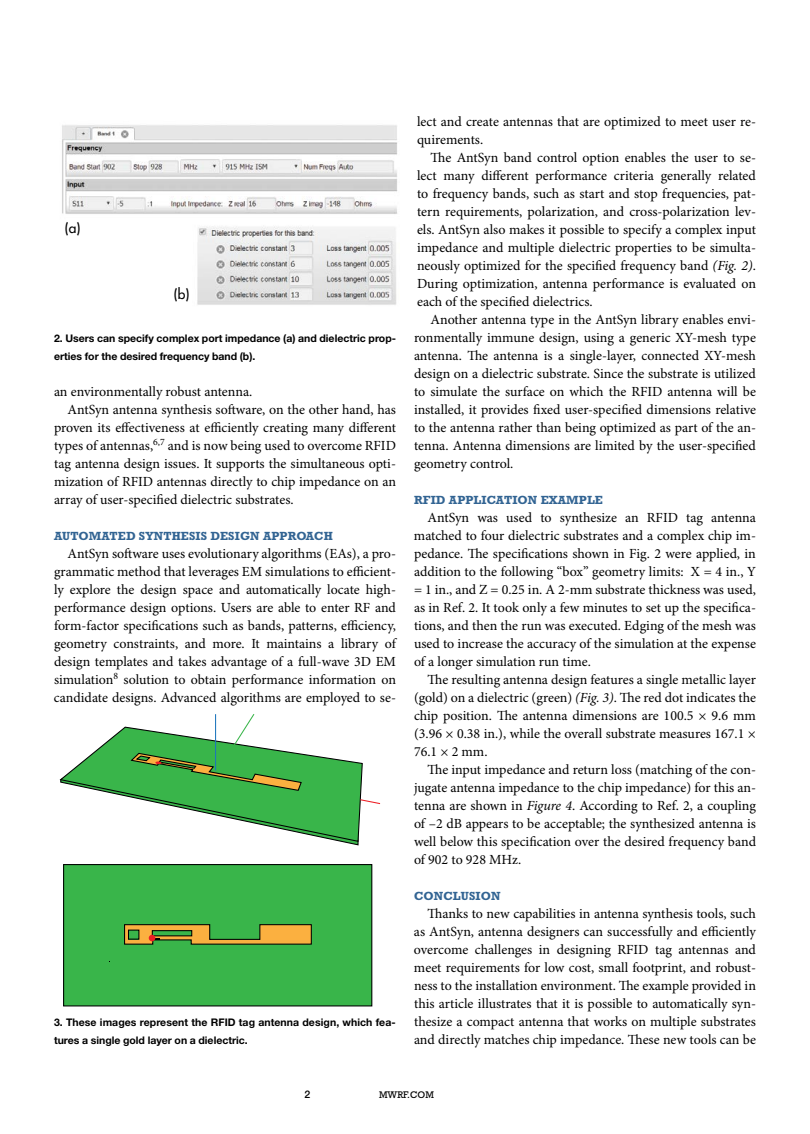
<style>
.page{position:relative;width:810px;height:1134px;background:#fff}
.page>*{position:absolute;margin:0;border:0;box-sizing:border-box;transform-origin:0 0}
.t1{font:13.95px/18px "Minion Pro";color:#000;text-align:justify}
.t2{font:500 13.8px "Futura Std";color:#000}
.t3{font:700 12px "Rockwell Std";letter-spacing:.01em;color:#326493}
.t4{font:700 10.5px/18px "Helvetica Neue LT Std";color:#000}
.t5{font:500 10.5px "Helvetica Neue LT Std";color:#000}
.t6{font:9.75px "Rockwell Std";color:#000}
.s1{font-style:italic}
</style>
<div class="page">
<img style="left:62px;top:125px;width:336px;height:180px">
<div style="left:64px;top:865px;width:308px;height:141px;background:#39b54a"></div>
<div style="left:63px;top:864px;width:309px;height:142px;border:1px solid #000"></div>
<svg style="left:124px;top:924px;width:188px;height:21px"></svg>
<svg style="left:59px;top:714px;width:322px;height:132px"></svg>
<p class="t2" style="left:65px;top:220px;width:17px">(a)</p>
<p class="t2" style="left:174px;top:285px;width:17px">(b)</p>
<p class="t4" style="left:54px;top:329px;width:344px">2. Users can specify complex port impedance (a) and dielectric prop&shy;erties for the desired frequency band (b).</p>
<p class="t1" style="left:54px;top:383px;width:200px">an environmentally robust antenna.</p>
<p class="t1" style="left:68px;top:401px;width:330px">AntSyn antenna synthesis software, on the other hand, has</p>
<p class="t1" style="left:54px;top:419px;width:343px">proven its effectiveness at efficiently creating many different</p>
<p class="t1" style="left:54px;top:437px;width:344px">types of antennas,<sup>6,7</sup> and is now being used to overcome RFID</p>
<p class="t1" style="left:54px;top:455px;width:343px">tag antenna design issues. It supports the simultaneous opti-</p>
<p class="t1" style="left:54px;top:473px;width:344px">mization of RFID antennas directly to chip impedance on an</p>
<p class="t1" style="left:54px;top:491px;width:241px">array of user-specified dielectric substrates.</p>
<p class="t3" style="left:54px;top:529px;width:280px">AUTOMATED SYNTHESIS DESIGN APPROACH</p>
<p class="t1" style="left:54px;top:545px;width:344px;text-indent:14px">AntSyn software uses evolutionary algorithms (EAs), a pro&shy;grammatic method that leverages EM simulations to efficient&shy;ly explore the design space and automatically locate high&shy;performance design options. Users are able to enter RF and form-factor specifications such as bands, patterns, efficiency, geometry constraints, and more. It maintains a library of design templates and takes advantage of a full-wave 3D EM simulation<sup>8</sup> solution to obtain performance information on candidate designs. Advanced algorithms are employed to se-</p>
<p class="t4" style="left:54px;top:1013px;width:343px">3. These images represent the RFID tag antenna design, which fea&shy;tures a single gold layer on a dielectric.</p>
<p class="t1" style="left:417px;top:113px;width:341px">lect and create antennas that are optimized to meet user re&shy;quirements.</p>
<p class="t1" style="left:417px;top:149px;width:341px;text-indent:14px">The AntSyn band control option enables the user to se&shy;lect many different performance criteria generally related to frequency bands, such as start and stop frequencies, pat&shy;tern requirements, polarization, and cross-polarization lev&shy;els. AntSyn also makes it possible to specify a complex input impedance and multiple dielectric properties to be simulta&shy;neously optimized for the specified frequency band <span class="s1">(Fig. 2)</span>.<br>During optimization, antenna performance is evaluated on each of the specified dielectrics.</p>
<p class="t1" style="left:414px;top:311px;width:344px;text-indent:17px">Another antenna type in the AntSyn library enables envi&shy;ronmentally immune design, using a generic XY-mesh type antenna. The antenna is a single-layer, connected XY-mesh design on a dielectric substrate. Since the substrate is utilized to simulate the surface on which the RFID antenna will be installed, it provides fixed user-specified dimensions relative to the antenna rather than being optimized as part of the an&shy;tenna. Antenna dimensions are limited by the user-specified geometry control.</p>
<p class="t3" style="left:414px;top:493px;width:190px">RFID APPLICATI ON EXAMPLE</p>
<p class="t1" style="left:414px;top:509px;width:344px;text-indent:14px">AntSyn was used to synthesize an RFID tag antenna matched to four dielectric substrates and a complex chip im&shy;pedance. The specifications shown in Fig. 2 were applied, in addition to the following “box” geometry limits: X = 4 in., Y = 1 in., and Z = 0.25 in. A 2-mm substrate thickness was used, as in Ref. 2. It took only a few minutes to set up the specifica&shy;tions, and then the run was executed. Edging of the mesh was used to increase the accuracy of the simulation at the expense of a longer simulation run time.</p>
<p class="t1" style="left:414px;top:671px;width:344px;text-indent:14px">The resulting antenna design features a single metallic layer (gold) on a dielectric (green) <span class="s1">(Fig. 3)</span>. The red dot indicates the chip position. The antenna dimensions are 100.5 × 9.6 mm (3.96 × 0.38 in.), while the overall substrate measures 167.1 × 76.1 × 2 mm.</p>
<p class="t1" style="left:414px;top:761px;width:344px;text-indent:14px">The input impedance and return loss (matching of the con&shy;jugate antenna impedance to the chip impedance) for this an&shy;tenna are shown in <span class="s1">Figure 4</span>. According to Ref. 2, a coupling of –2 dB appears to be acceptable; the synthesized antenna is well below this specification over the desired frequency band of 902 to 928 MHz.</p>
<p class="t3" style="left:414px;top:889px;width:88px">CONCLUSION</p>
<p class="t1" style="left:414px;top:905px;width:344px;text-indent:14px">Thanks to new capabilities in antenna synthesis tools, such as AntSyn, antenna designers can successfully and efficiently overcome challenges in designing RFID tag antennas and meet requirements for low cost, small footprint, and robust&shy;ness to the installation environment. The example provided in this article illustrates that it is possible to automatically syn&shy;thesize a compact antenna that works on multiple substrates and directly matches chip impedance. These new tools can be</p>
<p class="t5" style="left:305px;top:1088px;width:7px">2</p>
<p class="t6" style="left:379px;top:1089px;width:56px">MWRF.COM</p>
</div>
